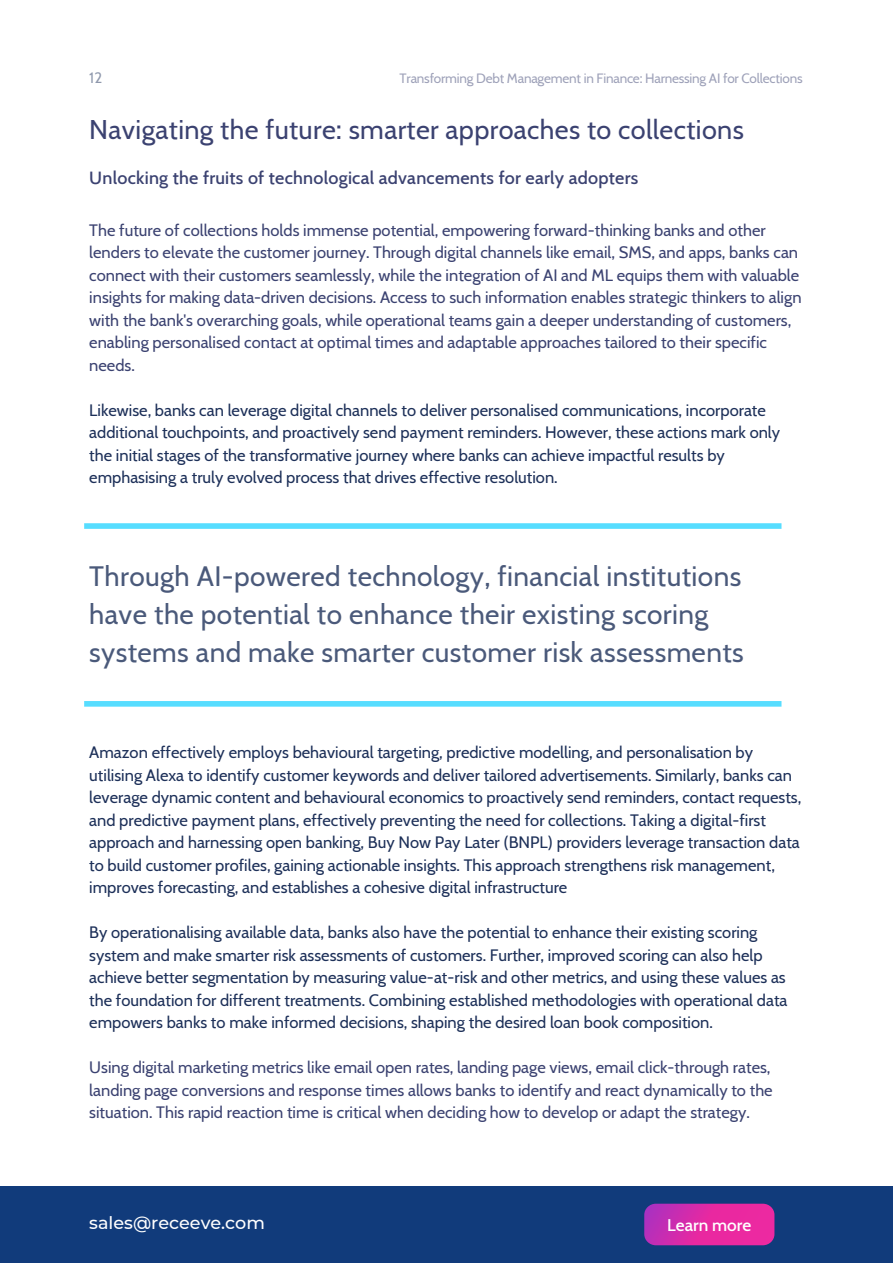
<style>
.page{position:relative;width:893px;height:1264px;background:#fff}
.page>*{position:absolute;margin:0;border:0;box-sizing:border-box;transform-origin:0 0}
.t1{font:28.05px/38.2px "Cabin";letter-spacing:.015em;color:#1d3059}
.t2{font:27px "Cabin";letter-spacing:.015em;color:#3b4271}
.t3{font:500 18px "Cabin";letter-spacing:.015em;color:#3b4271}
.t4{font:500 17.55px "Montserrat";color:#fff}
.t5{font:500 17.25px "Cabin";color:#fff}
.t6{font:16.5px/22.5px "Cabin";color:#1d3059}
.t7{font:16.5px/22.5px "Cabin";color:#3b4271}
.t8{font:15px "Cabin";color:#1d3059}
.t9{font:13.5px "Cabin";letter-spacing:-.015em;color:#3b4271}
.s1{font-family:"Montserrat";font-size:17.55px}
</style>
<div class="page">
<div style="left:84px;top:523px;width:697px;height:6px;background:#57ddff"></div>
<div style="left:84px;top:701px;width:697px;height:5px;background:#57ddff"></div>
<div style="left:0;top:1186px;width:892px;height:76px;background:#113b7b"></div>
<svg style="left:644px;top:1203px;width:130px;height:42px;fill:#e929a1"></svg>
<p class="t8" style="left:89px;top:69px;width:14px">12</p>
<p class="t9" style="left:399px;top:70px;width:404px">Transforming Debt Management in Finance: Harnessing AI for Collections</p>
<p class="t2" style="left:89px;top:113px;width:656px">Navigating the future: smarter approaches to collections</p>
<p class="t3" style="left:89px;top:167px;width:550px">Unlocking the fruits of technological advancements for early adopters</p>
<p class="t7" style="left:89px;top:219px;width:713px">The future of collections holds immense potential, empowering forward-thinking banks and other lenders to elevate the customer journey. Through digital channels like email, SMS, and apps, banks can connect with their customers seamlessly, while the integration of AI and ML equips them with valuable insights for making data-driven decisions. Access to such information enables strategic thinkers to align with the bank's overarching goals, while operational teams gain a deeper understanding of customers, enabling personalised contact at optimal times and adaptable approaches tailored to their specific needs.</p>
<p class="t6" style="left:89px;top:399px;width:692px">Likewise, banks can leverage digital channels to deliver personalised communications, incorporate additional touchpoints, and proactively send payment reminders. However, these actions mark only the initial stages of the transformative journey where banks can achieve impactful results by emphasising a truly evolved process that drives effective resolution.</p>
<h1 class="t1" style="left:89px;top:556px;width:656px">Through AI-powered technology, financial institutions have the potential to enhance their existing scoring systems and make smarter customer risk assessments</h1>
<p class="t6" style="left:89px;top:741px;width:713px">Amazon effectively employs behavioural targeting, predictive modelling, and personalisation by utilising Alexa to identify customer keywords and deliver tailored advertisements. Similarly, banks can leverage dynamic content and behavioural economics to proactively send reminders, contact requests, and predictive payment plans, effectively preventing the need for collections. Taking a digital-first approach and harnessing open banking, Buy Now Pay Later (BNPL) providers leverage transaction data to build customer profiles, gaining actionable insights. This approach strengthens risk management, improves forecasting, and establishes a cohesive digital infrastructure</p>
<p class="t6" style="left:89px;top:921px;width:699px">By operationalising available data, banks also have the potential to enhance their existing scoring system and make smarter risk assessments of customers. Further, improved scoring can also help achieve better segmentation by measuring value-at-risk and other metrics, and using these values as the foundation for different treatments. Combining established methodologies with operational data empowers banks to make informed decisions, shaping the desired loan book composition.</p>
<p class="t7" style="left:89px;top:1056px;width:685px">Using digital marketing metrics like email open rates, landing page views, email click-through rates, landing page conversions and response times allows banks to identify and react dynamically to the situation. This rapid reaction time is critical when deciding how to develop or adapt the strategy.</p>
<p class="t4" style="left:89px;top:1211px;width:177px">sales@receeve.com</p>
<p class="t5" style="left:657px;top:1213px;width:95px"><span class="s1">L</span>Learn more</p>
<p class="t4" style="left:668px;top:1212px;width:94px">earn more</p>
</div>
